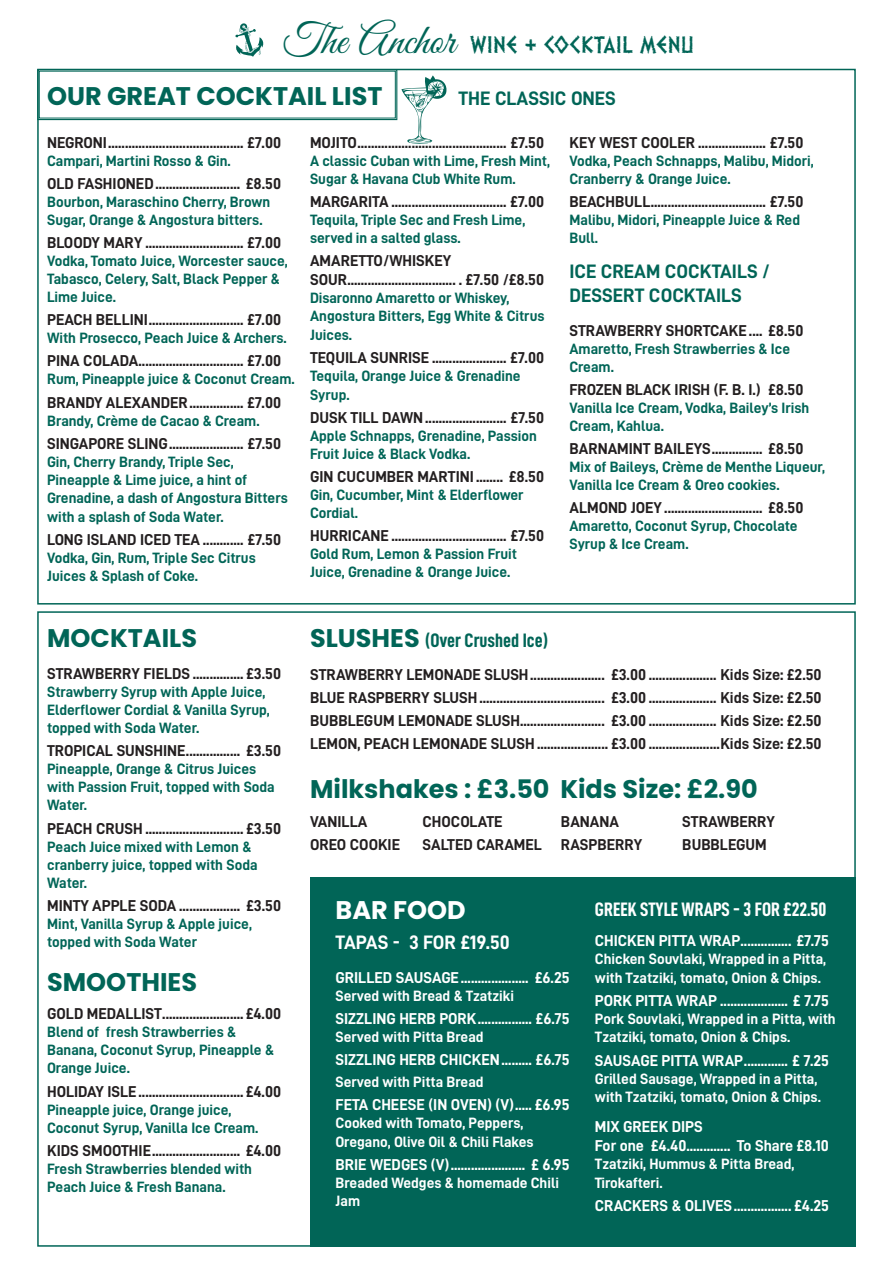
<style>
.page{position:relative;width:893px;height:1263px;background:#fff}
.page>*{position:absolute;margin:0;border:0;box-sizing:border-box;transform-origin:0 0}
.t1{font:43.35px "Great Vibes";color:#016557}
.t2{font:700 25.5px "Poppins";color:#016557}
.t3{font:700 25.5px "Poppins";color:#fff}
.t4{font:19.95px "Dalek";color:#016557}
.t5{font:19.5px/23.4px "D DIN Bold";color:#016557}
.t6{font:19.5px "D DIN Condensed Bold";color:#fff}
.t7{font:19.5px "D DIN Condensed Bold";color:#016557}
.t8{font:19.5px "D DIN Bold";letter-spacing:-.005em;color:#fff}
.t9{font:15.75px/18.9px "D DIN Bold";color:#231f20}
.t10{font:15.75px/18.9px "D DIN Bold";color:#fff}
.t11{font:15px/18px "D DIN Bold";color:#016557}
.t12{font:15px/18.9px "D DIN Bold";color:#fff}
.s1{font-family:"Poppins";font-weight:700;font-size:25.5px}
</style>
<div class="page">
<svg style="left:235px;top:23px;width:28px;height:34px"></svg>
<svg style="left:37px;top:69px;width:411px;height:75px"></svg>
<div style="left:310px;top:877px;width:546px;height:370px;background:#016557"></div>
<p class="t1" style="left:282px;top:16px;width:174px">The Anchor</p>
<p class="t2" style="left:47px;top:81px;width:337px">OUR GREAT COCKTAIL LIST</p>
<p class="t4" style="left:470px;top:29px;width:226px">WINE &amp; COCKTAIL MENU</p>
<p class="t5" style="left:459px;top:86px;width:159px">THE CLASSIC ONES</p>
<p class="t9" style="left:47px;top:133px;width:236px">NEGRONI........................................ £7.00</p>
<p class="t11" style="left:47px;top:151px;width:185px">Campari, Martini Rosso &amp; Gin.</p>
<p class="t9" style="left:47px;top:174px;width:236px">OLD FASHIONED......................... £8.50</p>
<p class="t11" style="left:47px;top:192px;width:225px">Bourbon, Maraschino Cherry, Brown<br>Sugar, Orange &amp; Angostura bitters.</p>
<p class="t9" style="left:47px;top:233px;width:236px">BLOODY MARY ............................. £7.00</p>
<p class="t11" style="left:47px;top:252px;width:242px">Vodka, Tomato Juice, Worcester sauce,<br>Tabasco, Celery, Salt, Black Pepper &amp;<br>Lime Juice.</p>
<p class="t9" style="left:47px;top:310px;width:236px">PEACH BELLINI............................ £7.00</p>
<p class="t11" style="left:47px;top:329px;width:241px">With Prosecco, Peach Juice &amp; Archers.</p>
<p class="t9" style="left:47px;top:351px;width:236px">PINA COLADA............................... £7.00</p>
<p class="t11" style="left:47px;top:370px;width:249px">Rum, Pineapple juice &amp; Coconut Cream.</p>
<p class="t9" style="left:47px;top:392px;width:236px">BRANDY ALEXANDER................ £7.00</p>
<p class="t11" style="left:47px;top:411px;width:214px">Brandy, Crème de Cacao &amp; Cream.</p>
<p class="t9" style="left:47px;top:433px;width:236px">SINGAPORE SLING...................... £7.50</p>
<p class="t11" style="left:47px;top:452px;width:242px">Gin, Cherry Brandy, Triple Sec,<br>Pineapple &amp; Lime juice, a hint of<br>Grenadine, a dash of Angostura Bitters with a splash of Soda Water.</p>
<p class="t9" style="left:47px;top:530px;width:236px">LONG ISLAND ICED TEA ............ £7.50</p>
<p class="t11" style="left:47px;top:548px;width:210px">Vodka, Gin, Rum, Triple Sec Citrus<br>Juices &amp; Splash of Coke.</p>
<p class="t9" style="left:310px;top:133px;width:236px">MOJITO............................................ £7.50</p>
<p class="t11" style="left:310px;top:151px;width:242px">A classic Cuban with Lime, Fresh Mint,<br>Sugar &amp; Havana Club White Rum.</p>
<p class="t9" style="left:310px;top:192px;width:236px">MARGARITA .................................. £7.00</p>
<p class="t11" style="left:310px;top:210px;width:217px">Tequila, Triple Sec and Fresh Lime, served in a salted glass.</p>
<p class="t9" style="left:310px;top:251px;width:236px">AMARETTO/WHISKEY<br>SOUR................................ . £7.50 /£8.50</p>
<p class="t11" style="left:310px;top:288px;width:236px;line-height:18.5px">Disaronno Amaretto or Whiskey,<br>Angostura Bitters, Egg White &amp; Citrus<br>Juices.</p>
<p class="t9" style="left:310px;top:348px;width:236px">TEQUILA SUNRISE ...................... £7.00</p>
<p class="t11" style="left:310px;top:366px;width:212px;line-height:18.9px">Tequila, Orange Juice &amp; Grenadine<br>Syrup.</p>
<p class="t9" style="left:310px;top:408px;width:236px">DUSK TILL DAWN........................ £7.50</p>
<p class="t11" style="left:310px;top:427px;width:228px">Apple Schnapps, Grenadine, Passion<br>Fruit Juice &amp; Black Vodka.</p>
<p class="t9" style="left:310px;top:467px;width:236px">GIN CUCUMBER MARTINI ........ £8.50</p>
<p class="t11" style="left:310px;top:486px;width:215px">Gin, Cucumber, Mint &amp; Elderflower<br>Cordial.</p>
<p class="t9" style="left:310px;top:526px;width:236px">HURRICANE .................................. £7.50</p>
<p class="t11" style="left:310px;top:545px;width:208px">Gold Rum, Lemon &amp; Passion Fruit<br>Juice, Grenadine &amp; Orange Juice.</p>
<p class="t2" style="left:47px;top:624px;width:151px">MOCKTAILS</p>
<p class="t7" style="left:310px;top:630px;width:240px"><span class="s1">SLUSHES</span> (Over Crushed Ice)</p>
<p class="t9" style="left:569px;top:133px;width:236px">KEY WEST COOLER .................... £7.50</p>
<p class="t11" style="left:569px;top:151px;width:246px">Vodka, Peach Schnapps, Malibu, Midori,<br>Cranberry &amp; Orange Juice.</p>
<p class="t9" style="left:569px;top:192px;width:236px">BEACHBULL.................................. £7.50</p>
<p class="t11" style="left:569px;top:210px;width:232px">Malibu, Midori, Pineapple Juice &amp; Red<br>Bull.</p>
<p class="t5" style="left:569px;top:259px;width:202px">ICE CREAM COCKTAILS /<br>DESSERT COCKTAILS</p>
<p class="t9" style="left:569px;top:321px;width:236px">STRAWBERRY SHORTCAKE .... £8.50</p>
<p class="t11" style="left:569px;top:339px;width:222px">Amaretto, Fresh Strawberries &amp; Ice<br>Cream.</p>
<p class="t9" style="left:569px;top:380px;width:236px">FROZEN BLACK IRISH (F. B. I.) £8.50</p>
<p class="t11" style="left:569px;top:399px;width:241px">Vanilla Ice Cream, Vodka, Bailey’s Irish<br>Cream, Kahlua.</p>
<p class="t9" style="left:569px;top:439px;width:236px">BARNAMINT BAILEYS............... £8.50</p>
<p class="t11" style="left:569px;top:458px;width:257px">Mix of Baileys, Crème de Menthe Liqueur,<br>Vanilla Ice Cream &amp; Oreo cookies.</p>
<p class="t9" style="left:569px;top:498px;width:236px">ALMOND JOEY ............................. £8.50</p>
<p class="t11" style="left:569px;top:517px;width:230px">Amaretto, Coconut Syrup, Chocolate<br>Syrup &amp; Ice Cream.</p>
<p class="t9" style="left:47px;top:664px;width:236px">STRAWBERRY FIELDS ............... £3.50</p>
<p class="t11" style="left:47px;top:683px;width:224px">Strawberry Syrup with Apple Juice,<br>Elderflower Cordial &amp; Vanilla Syrup, topped with Soda Water.</p>
<p class="t9" style="left:47px;top:741px;width:236px">TROPICAL SUNSHINE................ £3.50</p>
<p class="t11" style="left:47px;top:760px;width:229px">Pineapple, Orange &amp; Citrus Juices with Passion Fruit, topped with Soda<br>Water.</p>
<p class="t9" style="left:47px;top:818px;width:236px">PEACH CRUSH ............................. £3.50</p>
<p class="t11" style="left:47px;top:837px;width:212px">Peach Juice mixed with Lemon &amp; cranberry juice, topped with Soda<br>Water.</p>
<p class="t9" style="left:47px;top:895px;width:236px">MINTY APPLE SODA .................. £3.50</p>
<p class="t11" style="left:47px;top:914px;width:206px">Mint, Vanilla Syrup &amp; Apple juice, topped with Soda Water</p>
<p class="t2" style="left:47px;top:967px;width:151px">SMOOTHIES</p>
<p class="t9" style="left:47px;top:1004px;width:236px">GOLD MEDALLIST........................ £4.00</p>
<p class="t11" style="left:47px;top:1023px;width:228px">Blend of fresh Strawberries &amp;<br>Banana, Coconut Syrup, Pineapple &amp;<br>Orange Juice.</p>
<p class="t9" style="left:47px;top:1081px;width:236px">HOLIDAY ISLE............................... £4.00</p>
<p class="t11" style="left:47px;top:1100px;width:213px">Pineapple juice, Orange juice,<br>Coconut Syrup, Vanilla Ice Cream.</p>
<p class="t9" style="left:47px;top:1140px;width:236px">KIDS SMOOTHIE.......................... £4.00</p>
<p class="t11" style="left:47px;top:1159px;width:206px">Fresh Strawberries blended with<br>Peach Juice &amp; Fresh Banana.</p>
<p class="t9" style="left:310px;top:664px;width:513px">STRAWBERRY LEMONADE SLUSH...................... £3.00 .................... Kids Size: £2.50</p>
<p class="t9" style="left:310px;top:688px;width:513px">BLUE RASPBERRY SLUSH..................................... £3.00 .................... Kids Size: £2.50</p>
<p class="t9" style="left:310px;top:711px;width:513px">BUBBLEGUM LEMONADE SLUSH......................... £3.00 .................... Kids Size: £2.50</p>
<p class="t9" style="left:310px;top:734px;width:513px">LEMON, PEACH LEMONADE SLUSH..................... £3.00 .....................Kids Size: £2.50</p>
<p class="t2" style="left:310px;top:774px;width:449px">Milkshakes : £3.50 Kids Size: £2.90</p>
<p class="t9" style="left:310px;top:812px;width:59px">VANILLA</p>
<p class="t9" style="left:310px;top:835px;width:91px">OREO COOKIE</p>
<p class="t9" style="left:423px;top:812px;width:81px">CHOCOLATE</p>
<p class="t9" style="left:423px;top:835px;width:121px">SALTED CARAMEL</p>
<p class="t9" style="left:561px;top:812px;width:60px">BANANA</p>
<p class="t9" style="left:561px;top:835px;width:83px">RASPBERRY</p>
<p class="t9" style="left:682px;top:812px;width:94px">STRAWBERRY</p>
<p class="t9" style="left:682px;top:835px;width:86px">BUBBLEGUM</p>
<p class="t3" style="left:336px;top:895px;width:132px">BAR FOOD</p>
<p class="t8" style="left:336px;top:931px;width:176px">TAPAS - 3 FOR £19.50</p>
<p class="t10" style="left:336px;top:967px;width:236px">GRILLED SAUSAGE.................... £6.25</p>
<p class="t12" style="left:336px;top:985px;width:180px">Served with Bread &amp; Tzatziki</p>
<p class="t10" style="left:336px;top:1008px;width:236px">SIZZLING HERB PORK................ £6.75</p>
<p class="t12" style="left:336px;top:1027px;width:150px">Served with Pitta Bread</p>
<p class="t10" style="left:336px;top:1050px;width:236px">SIZZLING HERB CHICKEN......... £6.75</p>
<p class="t12" style="left:336px;top:1072px;width:150px">Served with Pitta Bread</p>
<p class="t10" style="left:336px;top:1095px;width:236px">FETA CHEESE (IN OVEN) (V)..... £6.95</p>
<p class="t12" style="left:336px;top:1113px;width:200px">Cooked with Tomato, Peppers,<br>Oregano, Olive Oil &amp; Chili Flakes</p>
<p class="t10" style="left:336px;top:1155px;width:236px">BRIE WEDGES (V)...................... £ 6.95</p>
<p class="t12" style="left:336px;top:1174px;width:225px;line-height:18px">Breaded Wedges &amp; homemade Chili<br>Jam</p>
<p class="t6" style="left:595px;top:898px;width:233px">GREEK STYLE WRAPS - 3 FOR £22.50</p>
<p class="t10" style="left:595px;top:931px;width:236px">CHICKEN PITTA WRAP............... £7.75</p>
<p class="t12" style="left:595px;top:949px;width:233px">Chicken Souvlaki, Wrapped in a Pitta, with Tzatziki, tomato, Onion &amp; Chips.</p>
<p class="t10" style="left:595px;top:991px;width:236px">PORK PITTA WRAP .................... £ 7.75</p>
<p class="t12" style="left:595px;top:1010px;width:242px;line-height:18px">Pork Souvlaki, Wrapped in a Pitta, with<br>Tzatziki, tomato, Onion &amp; Chips.</p>
<p class="t10" style="left:595px;top:1050px;width:236px">SAUSAGE PITTA WRAP............. £ 7.25</p>
<p class="t12" style="left:595px;top:1069px;width:227px;line-height:18px">Grilled Sausage, Wrapped in a Pitta, with Tzatziki, tomato, Onion &amp; Chips.</p>
<p class="t10" style="left:595px;top:1117px;width:236px">MIX GREEK DIPS<br>For one £4.40............. To Share £8.10</p>
<p class="t12" style="left:595px;top:1154px;width:201px">Tzatziki, Hummus &amp; Pitta Bread,<br>Tirokafteri.</p>
<p class="t10" style="left:595px;top:1196px;width:236px">CRACKERS &amp; OLIVES................. £4.25</p>
</div>
